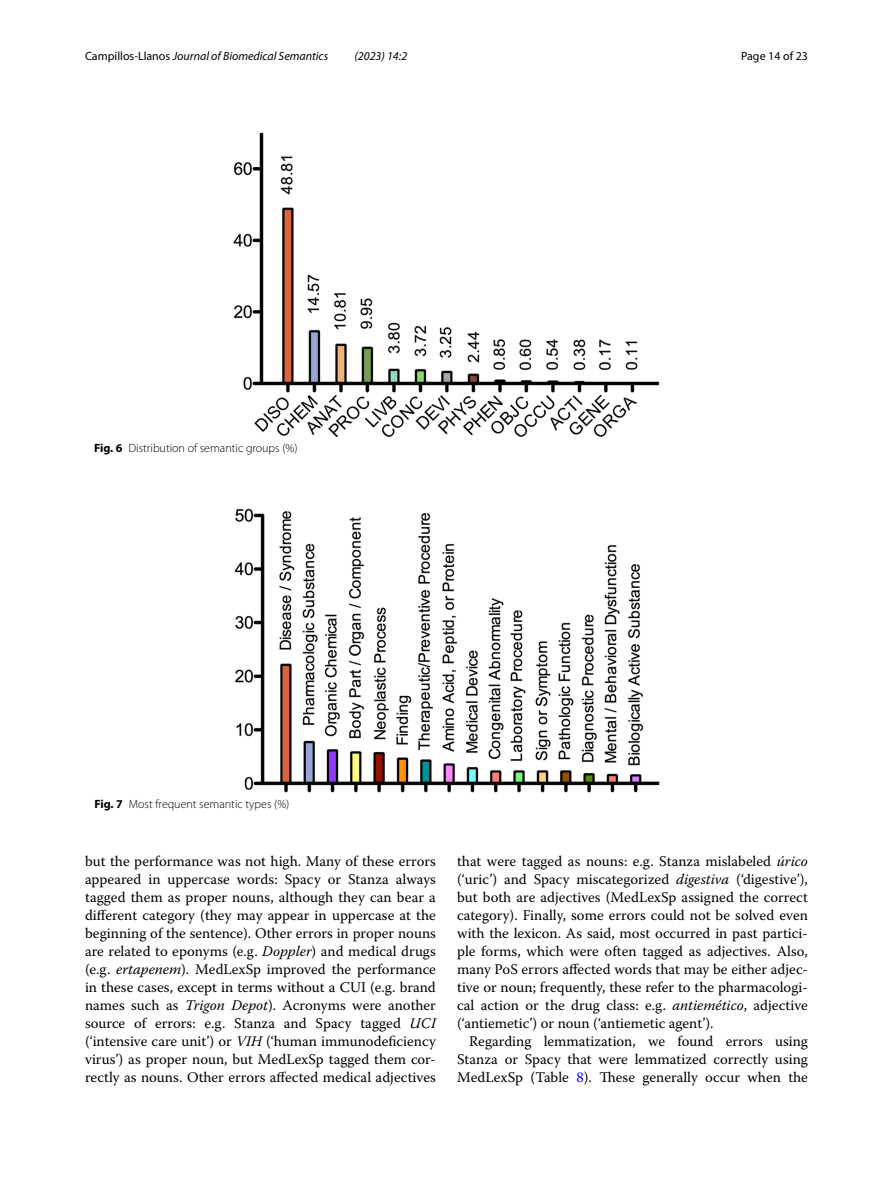
<style>
.page{position:relative;width:893px;height:1187px;background:#fff}
.page>*{position:absolute;margin:0;border:0;box-sizing:border-box;transform-origin:0 0}
.t1{font:14.7px/18px "Warnock Pro";color:#000;text-align:justify}
.t2{font:300 12px "Myriad Pro";color:#000}
.t3{font:italic 12px "Myriad Pro";color:#000}
.t4{font:12px "Myriad Pro";color:#000}
.s1{font-style:normal}
.s2{font-weight:700}
.s3{font-style:italic}
.s4{color:#00f}
</style>
<div class="page">
<img style="left:234px;top:133px;width:425px;height:304px">
<img style="left:234px;top:509px;width:425px;height:283px">
<p class="t3" style="left:85px;top:48px;width:245px"><span class="s1">Campillos‑Llanos</span> Journal of Biomedical Semantics</p>
<p class="t3" style="left:354px;top:48px;width:54px">(2023) 14:2</p>
<p class="t4" style="left:741px;top:48px;width:68px">Page 14 of 23</p>
<p class="t2" style="left:94px;top:441px;width:205px"><span class="s2">Fig. 6</span> Distribution of semantic groups (%)</p>
<p class="t2" style="left:94px;top:797px;width:196px"><span class="s2">Fig. 7</span> Most frequent semantic types (%)</p>
<p class="t1" style="left:85px;top:851px;width:352px">but the performance was not high. Many of these errors appeared in uppercase words: Spacy or Stanza always tagged them as proper nouns, although they can bear a different category (they may appear in uppercase at the beginning of the sentence). Other errors in proper nouns are related to eponyms (e.g. <span class="s3">Doppler</span>) and medical drugs (e.g. <span class="s3">ertapenem</span>). MedLexSp improved the performance in these cases, except in terms without a CUI (e.g. brand names such as <span class="s3">Trigon Depot</span>). Acronyms were another source of errors: e.g. Stanza and Spacy tagged <span class="s3">UCI </span>(‘intensive care unit’) or <span class="s3">VIH</span> (‘human immunodeficiency virus’) as proper noun, but MedLexSp tagged them cor&shy;rectly as nouns. Other errors affected medical adjectives</p>
<p class="t1" style="left:457px;top:851px;width:352px">that were tagged as nouns: e.g. Stanza mislabeled <span class="s3">úrico </span>(‘uric’) and Spacy miscategorized <span class="s3">digestiva</span> (‘digestive’), but both are adjectives (MedLexSp assigned the correct category). Finally, some errors could not be solved even with the lexicon. As said, most occurred in past partici&shy;ple forms, which were often tagged as adjectives. Also, many PoS errors affected words that may be either adjec&shy;tive or noun; frequently, these refer to the pharmacologi&shy;cal action or the drug class: e.g. <span class="s3">antiemético</span>, adjective (‘antiemetic’) or noun (‘antiemetic agent’).</p>
<p class="t1" style="left:457px;top:1031px;width:352px;text-indent:12px">Regarding lemmatization, we found errors using Stanza or Spacy that were lemmatized correctly using MedLexSp (Table <span class="s4">8</span>). These generally occur when the</p>
</div>
